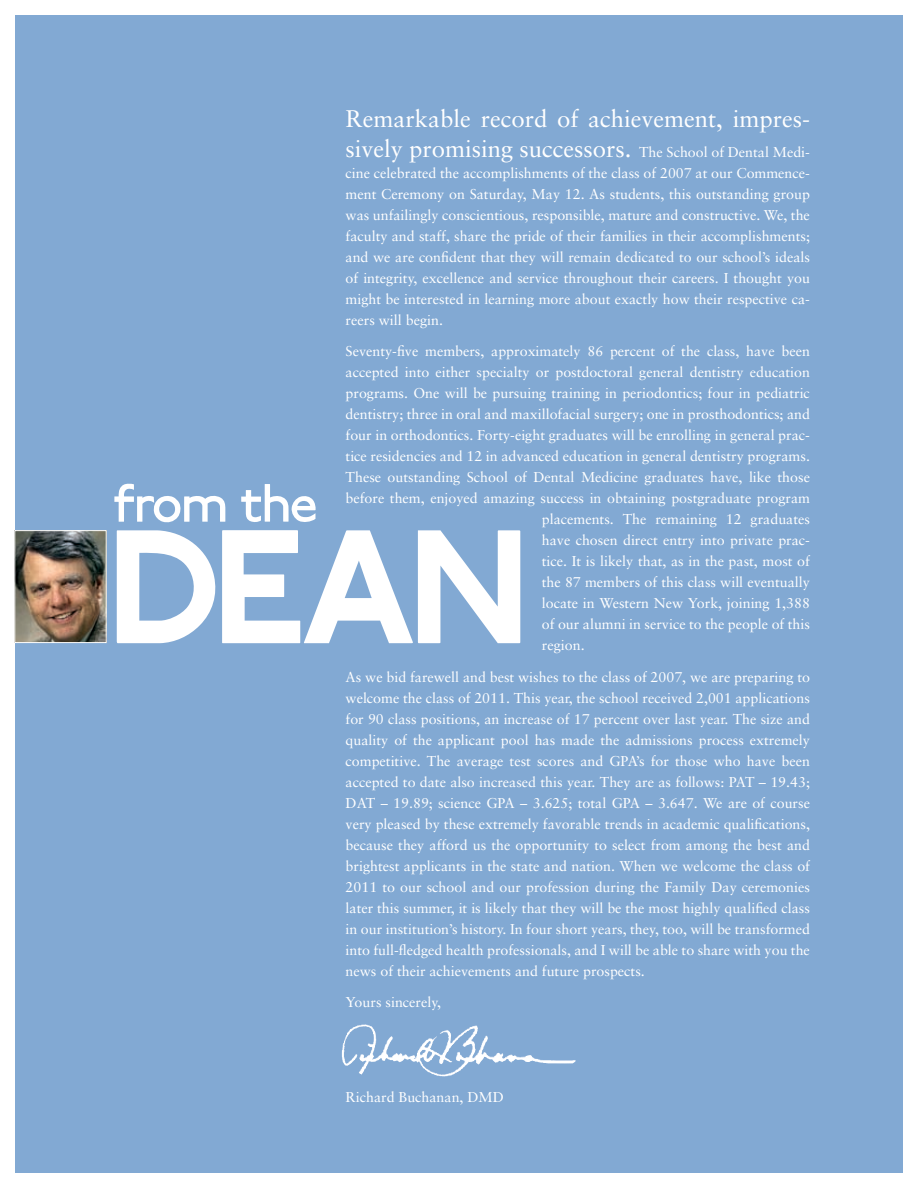
<style>
.page{position:relative;width:918px;height:1188px;background:#fff}
.page>*{position:absolute;margin:0;border:0;box-sizing:border-box;transform-origin:0 0}
.t1{font:700 171px "P22 Johnston Underground";color:#fff}
.t2{font:57px "P22 Johnston Underground";color:#fff}
.t3{font:24px/30px "Sabon";color:#fff}
.t4{font:14.25px/21px "Sabon";color:#fff;text-align:justify}
.s1{font-size:14.25px}
</style>
<div class="page">
<div style="left:8px;top:8px;width:902px;height:1172px;background:#82a9d3"></div>
<div style="left:0;top:0;width:918px;height:1188px;border:15px solid #fff"></div>
<img style="left:16px;top:532px;width:89px;height:109px">
<div style="left:14px;top:530px;width:93px;height:113px;border:1px solid #fff"></div>
<img style="left:373px;top:1025px;width:115px;height:34px">
<h3 class="t3" style="left:346px;top:103px;width:466px">Remarkable record of achievement, impres&shy;sively promising successors. <span class="s1">The School of Dental Medi-</span></h3>
<p class="t4" style="left:346px;top:162px;width:466px">cine celebrated the accomplishments of the class of 2007 at our Commence&shy;ment Ceremony on Saturday, May 12. As students, this outstanding group was unfailingly conscientious, responsible, mature and constructive. We, the faculty and staff, share the pride of their families in their accomplishments; and we are confident that they will remain dedicated to our school’s ideals of integrity, excellence and service throughout their careers. I thought you might be interested in learning more about exactly how their respective ca&shy;reers will begin.</p>
<p class="t4" style="left:346px;top:340px;width:466px">Seventy-five members, approximately 86 percent of the class, have been</p>
<p class="t4" style="left:346px;top:361px;width:466px">accepted into either specialty or postdoctoral general dentistry education</p>
<p class="t4" style="left:346px;top:382px;width:466px">programs. One will be pursuing training in periodontics; four in pediatric</p>
<p class="t4" style="left:346px;top:403px;width:466px">dentistry; three in oral and maxillofacial surgery; one in prosthodontics; and</p>
<p class="t4" style="left:346px;top:424px;width:466px">four in orthodontics. Forty-eight graduates will be enrolling in general prac-</p>
<p class="t4" style="left:346px;top:445px;width:466px">tice residencies and 12 in advanced education in general dentistry programs.</p>
<p class="t4" style="left:346px;top:466px;width:466px">These outstanding School of Dental Medicine graduates have, like those</p>
<p class="t4" style="left:346px;top:487px;width:466px">before them, enjoyed amazing success in obtaining postgraduate program</p>
<p class="t4" style="left:542px;top:508px;width:270px">placements. The remaining 12 graduates</p>
<p class="t4" style="left:542px;top:529px;width:270px">have chosen direct entry into private prac-</p>
<p class="t4" style="left:542px;top:550px;width:270px">tice. It is likely that, as in the past, most of</p>
<p class="t4" style="left:542px;top:571px;width:270px">the 87 members of this class will eventually</p>
<p class="t4" style="left:542px;top:592px;width:270px">locate in Western New York, joining 1,388</p>
<p class="t4" style="left:542px;top:613px;width:270px">of our alumni in service to the people of this</p>
<p class="t4" style="left:542px;top:634px;width:44px">region.</p>
<p class="t4" style="left:346px;top:666px;width:466px">As we bid farewell and best wishes to the class of 2007, we are preparing to welcome the class of 2011. This year, the school received 2,001 applications for 90 class positions, an increase of 17 percent over last year. The size and quality of the applicant pool has made the admissions process extremely competitive. The average test scores and GPA’s for those who have been accepted to date also increased this year. They are as follows: PAT – 19.43; DAT – 19.89; science GPA – 3.625; total GPA – 3.647. We are of course very pleased by these extremely favorable trends in academic qualifications, because they afford us the opportunity to select from among the best and brightest applicants in the state and nation. When we welcome the class of 2011 to our school and our profession during the Family Day ceremonies later this summer, it is likely that they will be the most highly qualified class in our institution’s history. In four short years, they, too, will be transformed into full-fledged health professionals, and I will be able to share with you the news of their achievements and future prospects.</p>
<p class="t4" style="left:346px;top:991px;width:97px">Yours sincerely,</p>
<h2 class="t2" style="left:113px;top:471px;width:206px">from the</h2>
<h1 class="t1" style="left:106px;top:486px;width:426px">DEAN</h1>
<p class="t4" style="left:346px;top:1086px;width:160px">Richard Buchanan, DMD</p>
</div>
